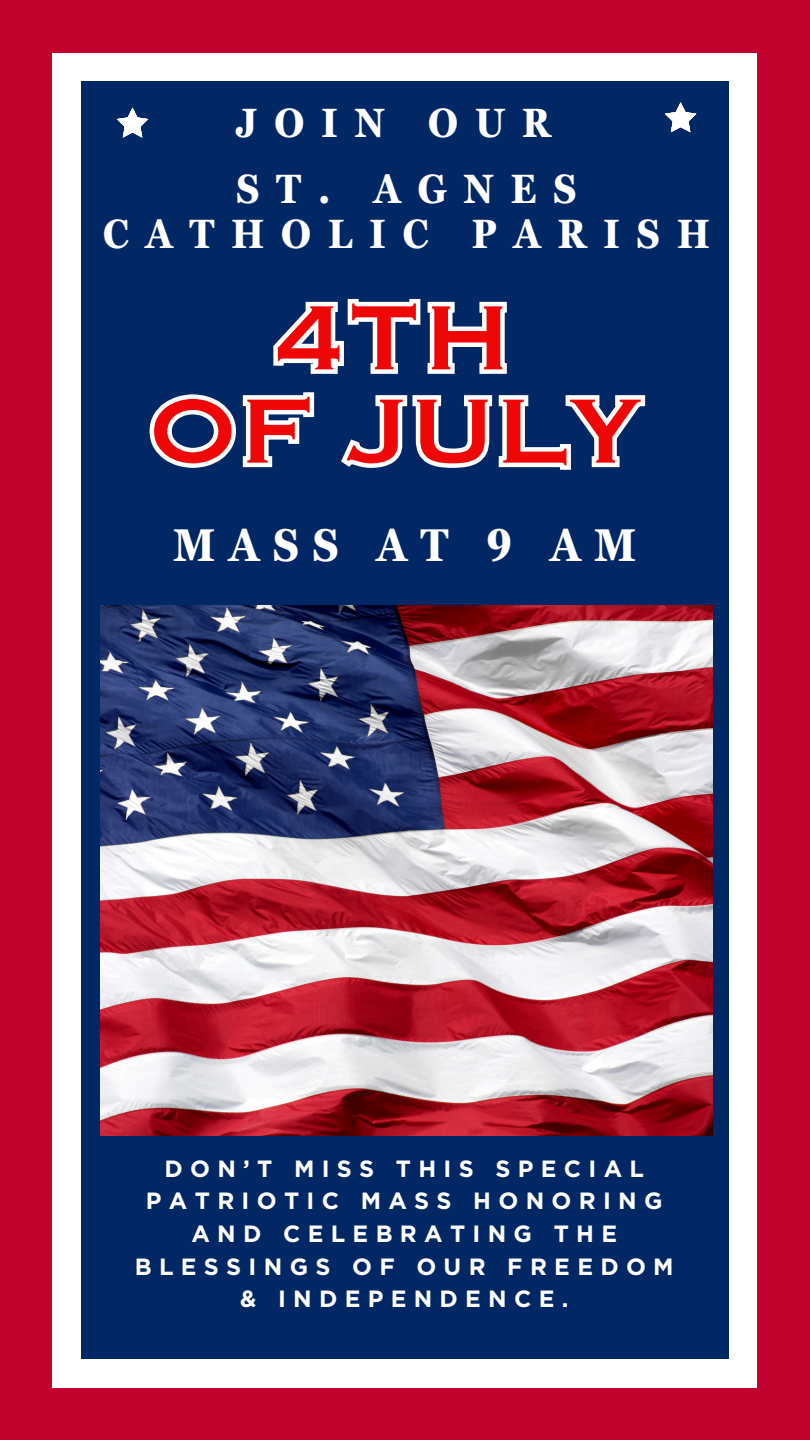
<style>
.page{position:relative;width:810px;height:1440px;background:#c2032d}
.page>*{position:absolute;margin:0;border:0;box-sizing:border-box;transform-origin:0 0}
.t1{font:119.8px/93.3px "Copperplate Gothic LT Pro 31 BC";color:#ef0707;text-align:center}
.t2{font:700 condensed 46px "Georgia Pro";letter-spacing:.285em;color:#fff}
.t3{font:700 condensed 41px/45px "Georgia Pro";letter-spacing:.4em;color:#fff;text-align:center}
.t4{font:700 23.5px/32.6px "Gotham";letter-spacing:.31em;color:#fff;text-align:center}
</style>
<div class="page">
<div style="left:53px;top:53px;width:704px;height:1334px;background:#fff"></div>
<div style="left:81px;top:81px;width:648px;height:1278px;background:#012765"></div>
<img style="left:101px;top:606px;width:612px;height:529px">
<svg style="left:117px;top:108px;width:31px;height:30px"></svg>
<svg style="left:665px;top:102px;width:31px;height:30px"></svg>
<svg style="left:273px;top:299px;width:234px;height:75px"></svg>
<svg style="left:149px;top:392px;width:497px;height:78px"></svg>
<p class="t3" style="left:236px;top:100px;width:317px">JOIN OUR</p>
<h1 class="t3" style="left:103px;top:167px;width:609px">ST. AGNES<br>CATHOLIC PARISH</h1>
<p class="t1" style="left:146px;top:295px;width:497px">4TH<br>OF JULY</p>
<h3 class="t2" style="left:173px;top:519px;width:465px">MASS AT 9 AM</h3>
<h3 class="t4" style="left:135px;top:1152px;width:540px">DON’T MISS THIS SPECIAL<br>PATRIOTIC MASS HONORING<br>AND CELEBRATING THE<br>BLESSINGS OF OUR FREEDOM &amp; INDEPENDENCE.</h3>
</div>
